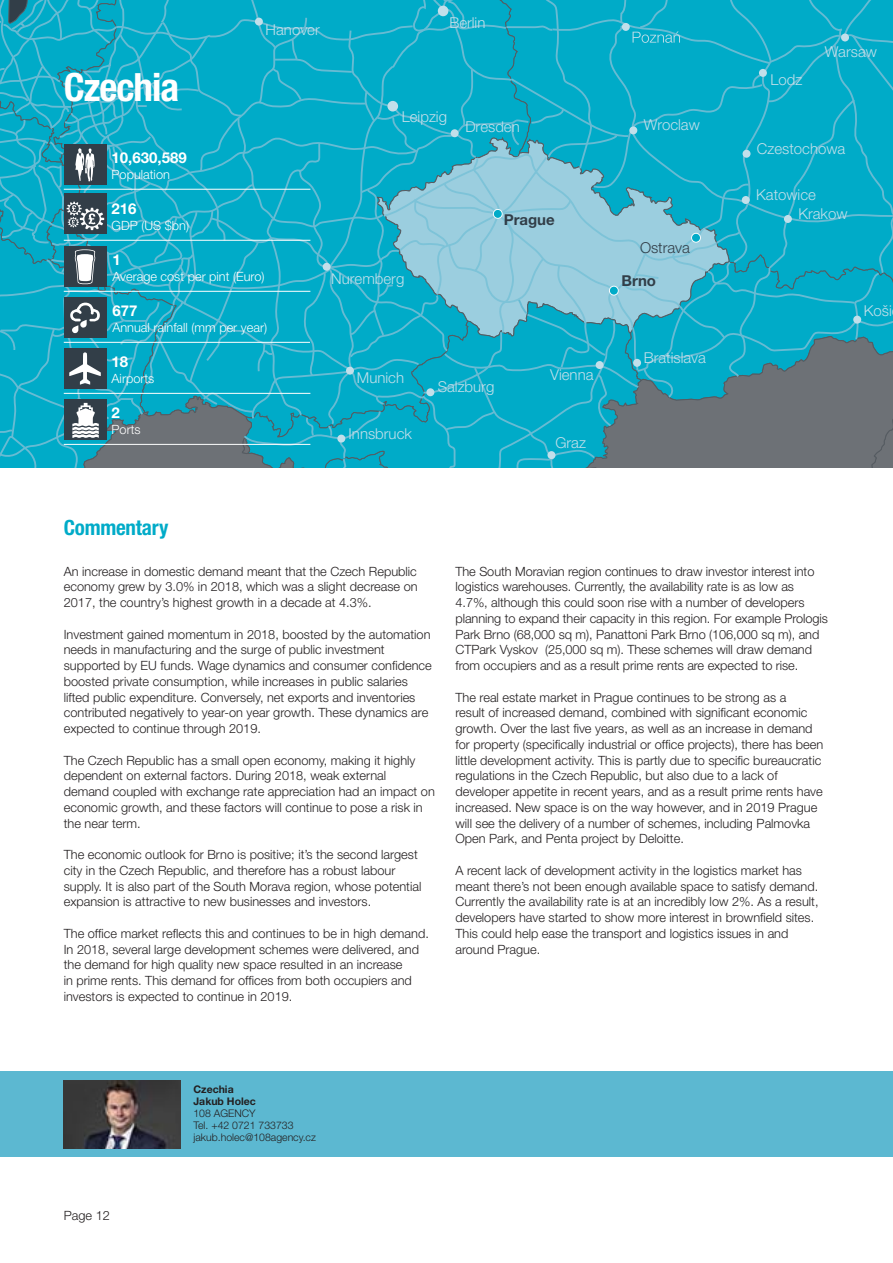
<style>
.page{position:relative;width:893px;height:1263px;background:#fff}
.page>*{position:absolute;margin:0;border:0;box-sizing:border-box;transform-origin:0 0}
.t1{font:700 condensed 39px "Helvetica Neue LT";letter-spacing:-.025em;color:#fff}
.t2{font:700 condensed 21px "Helvetica Neue LT";letter-spacing:-.01em;color:#00abc8}
.t3{font:300 15px "Helvetica Neue";color:#c2dfea}
.t4{font:700 15px "Helvetica Neue";color:#fff}
.t5{font:700 15px "Helvetica Neue";color:#323e48}
.t6{font:300 15px "Helvetica Neue";color:#323e48}
.t7{font:300 12.75px/15.8px "Helvetica Neue";color:#231f20}
.t8{font:300 12.75px "Helvetica Neue";color:#fff}
.t9{font:300 10.5px/12px "Helvetica Neue";color:#231f20}
.t10{font:700 10.5px/12px "Helvetica Neue";color:#231f20}
</style>
<div class="page">
<div style="left:0;top:1071px;width:893px;height:86px;background:#5cb8d1"></div>
<img style="left:64px;top:1080px;width:117px;height:68px">
<svg style="left:0;top:0;width:893px;height:468px;background:#23a8c0"></svg>
<p class="t3" style="left:266px;top:24px;width:56px">Hanover</p>
<p class="t3" style="left:449px;top:17px;width:38px">Berlin</p>
<h1 class="t1" style="left:64px;top:73px;width:117px">Czechia</h1>
<p class="t4" style="left:112px;top:152px;width:77px">10,630,589</p>
<p class="t8" style="left:112px;top:169px;width:60px">Population</p>
<p class="t4" style="left:112px;top:203px;width:27px">216</p>
<p class="t8" style="left:112px;top:220px;width:79px">GDP (US $bn)</p>
<p class="t4" style="left:112px;top:254px;width:10px">1</p>
<p class="t8" style="left:112px;top:271px;width:154px">Average cost per pint (Euro)</p>
<p class="t4" style="left:112px;top:305px;width:27px">677</p>
<p class="t8" style="left:112px;top:322px;width:156px">Annual rainfall (mm per year)</p>
<p class="t4" style="left:112px;top:356px;width:18px">18</p>
<p class="t8" style="left:112px;top:373px;width:44px">Airports</p>
<p class="t4" style="left:112px;top:407px;width:10px">2</p>
<p class="t8" style="left:112px;top:425px;width:31px">Ports</p>
<p class="t3" style="left:402px;top:111px;width:47px">Leipzig</p>
<p class="t3" style="left:465px;top:121px;width:56px">Dresden</p>
<p class="t3" style="left:331px;top:273px;width:75px">Nuremberg</p>
<p class="t5" style="left:504px;top:215px;width:53px">Prague</p>
<p class="t3" style="left:357px;top:373px;width:49px">Munich</p>
<p class="t3" style="left:349px;top:428px;width:65px">Innsbruck</p>
<p class="t3" style="left:438px;top:382px;width:58px">Salzburg</p>
<p class="t3" style="left:550px;top:369px;width:45px">Vienna</p>
<p class="t3" style="left:555px;top:438px;width:32px">Graz</p>
<h2 class="t2" style="left:64px;top:520px;width:106px">Commentary</h2>
<p class="t3" style="left:644px;top:120px;width:58px">Wroclaw</p>
<p class="t6" style="left:640px;top:242px;width:51px">Ostrava</p>
<p class="t5" style="left:622px;top:275px;width:36px">Brno</p>
<p class="t3" style="left:644px;top:352px;width:64px">Bratislava</p>
<p class="t3" style="left:770px;top:74px;width:33px">Lodz</p>
<p class="t3" style="left:825px;top:46px;width:54px">Warsaw</p>
<p class="t3" style="left:757px;top:143px;width:90px">Czestochowa</p>
<p class="t3" style="left:756px;top:189px;width:61px">Katowice</p>
<p class="t3" style="left:798px;top:208px;width:51px">Krakow</p>
<p class="t3" style="left:864px;top:305px;width:30px">Koši</p>
<p class="t7" style="left:64px;top:564px;width:355px;text-align:justify">An increase in domestic demand meant that the Czech Republic economy grew by 3.0% in 2018, which was a slight decrease on 2017, the country’s highest growth in a decade at 4.3%.</p>
<p class="t7" style="left:64px;top:627px;width:369px">Investment gained momentum in 2018, boosted by the automation needs in manufacturing and the surge of public investment supported by EU funds. Wage dynamics and consumer confidence boosted private consumption, while increases in public salaries lifted public expenditure. Conversely, net exports and inventories contributed negatively to year-on year growth. These dynamics are expected to continue through 2019.</p>
<p class="t7" style="left:64px;top:753px;width:373px">The Czech Republic has a small open economy, making it highly dependent on external factors. During 2018, weak external<br>demand coupled with exchange rate appreciation had an impact on economic growth, and these factors will continue to pose a risk in the near term.</p>
<p class="t7" style="left:64px;top:848px;width:359px">The economic outlook for Brno is positive; it’s the second largest city in the Czech Republic, and therefore has a robust labour supply. It is also part of the South Morava region, whose potential expansion is attractive to new businesses and investors.</p>
<p class="t7" style="left:64px;top:927px;width:367px">The office market reflects this and continues to be in high demand.<br>In 2018, several large development schemes were delivered, and the demand for high quality new space resulted in an increase<br>in prime rents. This demand for offices from both occupiers and investors is expected to continue in 2019.</p>
<p class="t7" style="left:455px;top:564px;width:374px">The South Moravian region continues to draw investor interest into logistics warehouses. Currently, the availability rate is as low as 4.7%, although this could soon rise with a number of developers planning to expand their capacity in this region. For example Prologis Park Brno (68,000 sq m), Panattoni Park Brno (106,000 sq m), and CTPark Vyskov (25,000 sq m). These schemes will draw demand from occupiers and as a result prime rents are expected to rise.</p>
<p class="t7" style="left:455px;top:690px;width:369px">The real estate market in Prague continues to be strong as a<br>result of increased demand, combined with significant economic growth. Over the last five years, as well as an increase in demand for property (specifically industrial or office projects), there has been little development activity. This is partly due to specific bureaucratic regulations in the Czech Republic, but also due to a lack of developer appetite in recent years, and as a result prime rents have increased. New space is on the way however, and in 2019 Prague will see the delivery of a number of schemes, including Palmovka Open Park, and Penta project by Deloitte.</p>
<p class="t7" style="left:455px;top:864px;width:365px">A recent lack of development activity in the logistics market has meant there’s not been enough available space to satisfy demand.<br>Currently the availability rate is at an incredibly low 2%. As a result, developers have started to show more interest in brownfield sites.<br>This could help ease the transport and logistics issues in and around Prague.</p>
<p class="t7" style="left:64px;top:1209px;width:48px">Page 12</p>
<p class="t10" style="left:193px;top:1084px;width:64px">Czechia<br>Jakub Holec</p>
<p class="t9" style="left:193px;top:1108px;width:124px">108 AGENCY<br>Tel. +42 0721 733733 jakub.holec@108agency.cz</p>
</div>
